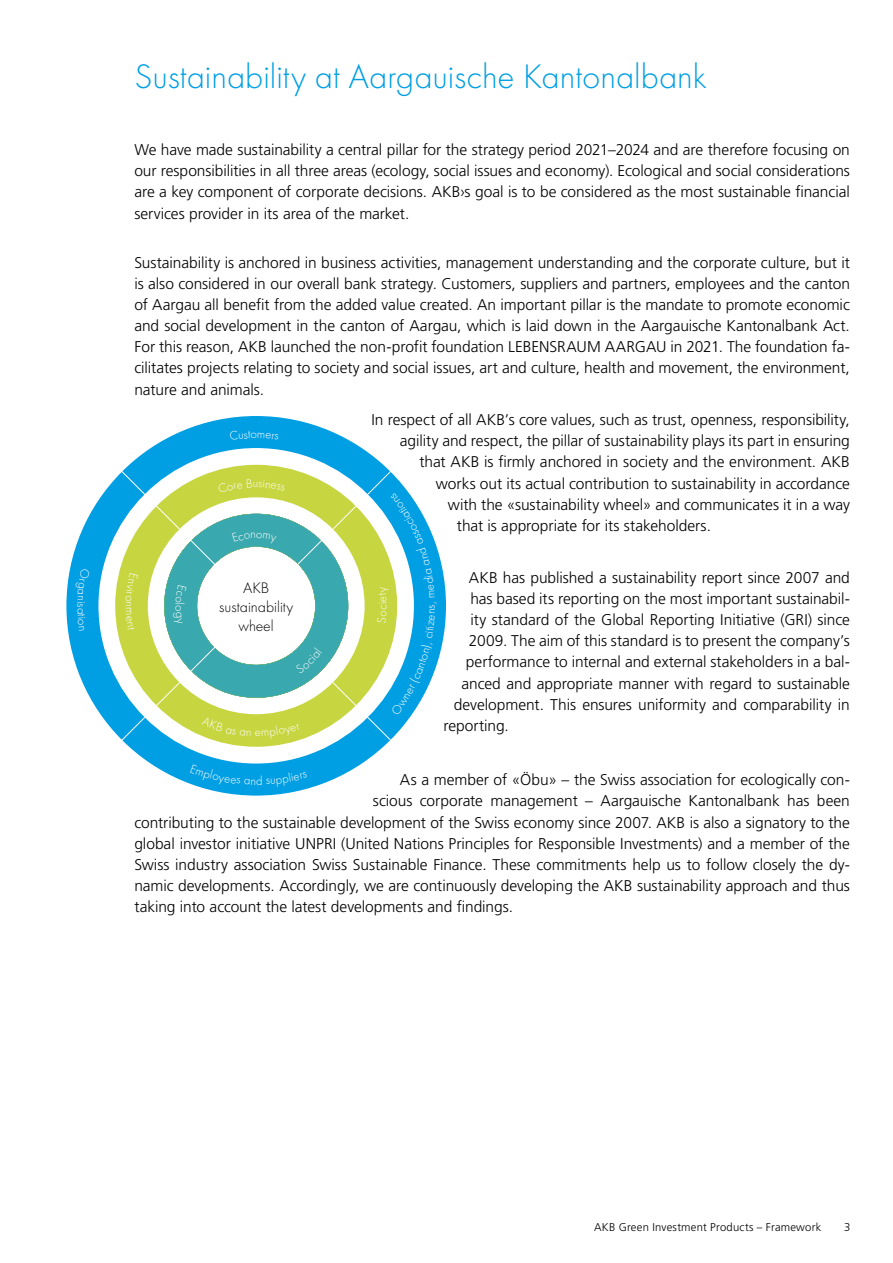
<style>
.page{position:relative;width:893px;height:1263px;background:#fff}
.page>*{position:absolute;margin:0;border:0;box-sizing:border-box;transform-origin:0 0}
.t1{font:300 35.25px "Futura PT";color:#009fe3}
.t2{font:300 15.75px/19px "Futura PT";color:#000;text-align:center}
.t3{font:15.6px/21.1px "Frutiger LT 45 Lt";letter-spacing:-.005em;color:#000;text-align:justify}
.t4{font:11.25px "Frutiger LT 45 Lt";letter-spacing:.02em;color:#000}
</style>
<div class="page">
<svg style="left:66px;top:416px;width:380px;height:380px"></svg>
<h1 class="t1" style="left:134px;top:56px;width:574px">Sustainability at Aargauische Kantonalbank</h1>
<p class="t3" style="left:134px;top:139px;width:717px">We have made sustainability a central pillar for the strategy period 2021–2024 and are therefore focusing on our responsibilities in all three areas (ecology, social issues and economy). Ecological and social considerations are a key component of corporate decisions. AKB›s goal is to be considered as the most sustainable financial services provider in its area of the market.</p>
<p class="t3" style="left:134px;top:252px;width:717px">Sustainability is anchored in business activities, management understanding and the corporate culture, but it is also considered in our overall bank strategy. Customers, suppliers and partners, employees and the canton of Aargau all benefit from the added value created. An important pillar is the mandate to promote economic and social development in the canton of Aargau, which is laid down in the Aargauische Kantonalbank Act.<br>For this reason, AKB launched the non-profit foundation LEBENSRAUM AARGAU in 2021. The foundation fa&shy;cilitates projects relating to society and social issues, art and culture, health and movement, the environment, nature and animals.</p>
<p class="t3" style="left:371px;top:409px;width:480px">In respect of all AKB’s core values, such as trust, openness, responsibility,</p>
<p class="t3" style="left:400px;top:430px;width:452px">agility and respect, the pillar of sustainability plays its part in ensuring</p>
<p class="t3" style="left:419px;top:452px;width:432px">that AKB is firmly anchored in society and the environment. AKB</p>
<p class="t3" style="left:436px;top:473px;width:415px">works out its actual contribution to sustainability in accordance</p>
<p class="t3" style="left:448px;top:494px;width:404px">with the «sustainability wheel» and communicates it in a way</p>
<p class="t3" style="left:457px;top:515px;width:256px">that is appropriate for its stakeholders.</p>
<p class="t3" style="left:469px;top:567px;width:383px">AKB has published a sustainability report since 2007 and</p>
<p class="t3" style="left:470px;top:588px;width:381px">has based its reporting on the most important sustainabil-</p>
<p class="t3" style="left:470px;top:609px;width:381px">ity standard of the Global Reporting Initiative (GRI) since</p>
<p class="t3" style="left:469px;top:630px;width:383px">2009. The aim of this standard is to present the company’s</p>
<p class="t3" style="left:466px;top:652px;width:386px">performance to internal and external stakeholders in a bal-</p>
<p class="t3" style="left:461px;top:673px;width:390px">anced and appropriate manner with regard to sustainable</p>
<p class="t3" style="left:454px;top:694px;width:397px">development. This ensures uniformity and comparability in</p>
<p class="t3" style="left:443px;top:715px;width:67px">reporting.</p>
<p class="t3" style="left:400px;top:769px;width:452px">As a member of «Öbu» – the Swiss association for ecologically con-</p>
<p class="t3" style="left:373px;top:790px;width:478px">scious corporate management – Aargauische Kantonalbank has been</p>
<p class="t3" style="left:134px;top:812px;width:717px">contributing to the sustainable development of the Swiss economy since 2007. AKB is also a signatory to the</p>
<p class="t3" style="left:134px;top:833px;width:717px">global investor initiative UNPRI (United Nations Principles for Responsible Investments) and a member of the</p>
<p class="t3" style="left:134px;top:854px;width:717px">Swiss industry association Swiss Sustainable Finance. These commitments help us to follow closely the dy-</p>
<p class="t3" style="left:134px;top:875px;width:717px">namic developments. Accordingly, we are continuously developing the AKB sustainability approach and thus</p>
<p class="t3" style="left:134px;top:896px;width:380px">taking into account the latest developments and findings.</p>
<p class="t2" style="left:219px;top:578px;width:75px">AKB sustainability wheel</p>
<p class="t4" style="left:594px;top:1221px;width:229px">AKB Green Investment Products – Framework</p>
<p class="t4" style="left:844px;top:1221px;width:8px">3</p>
</div>
